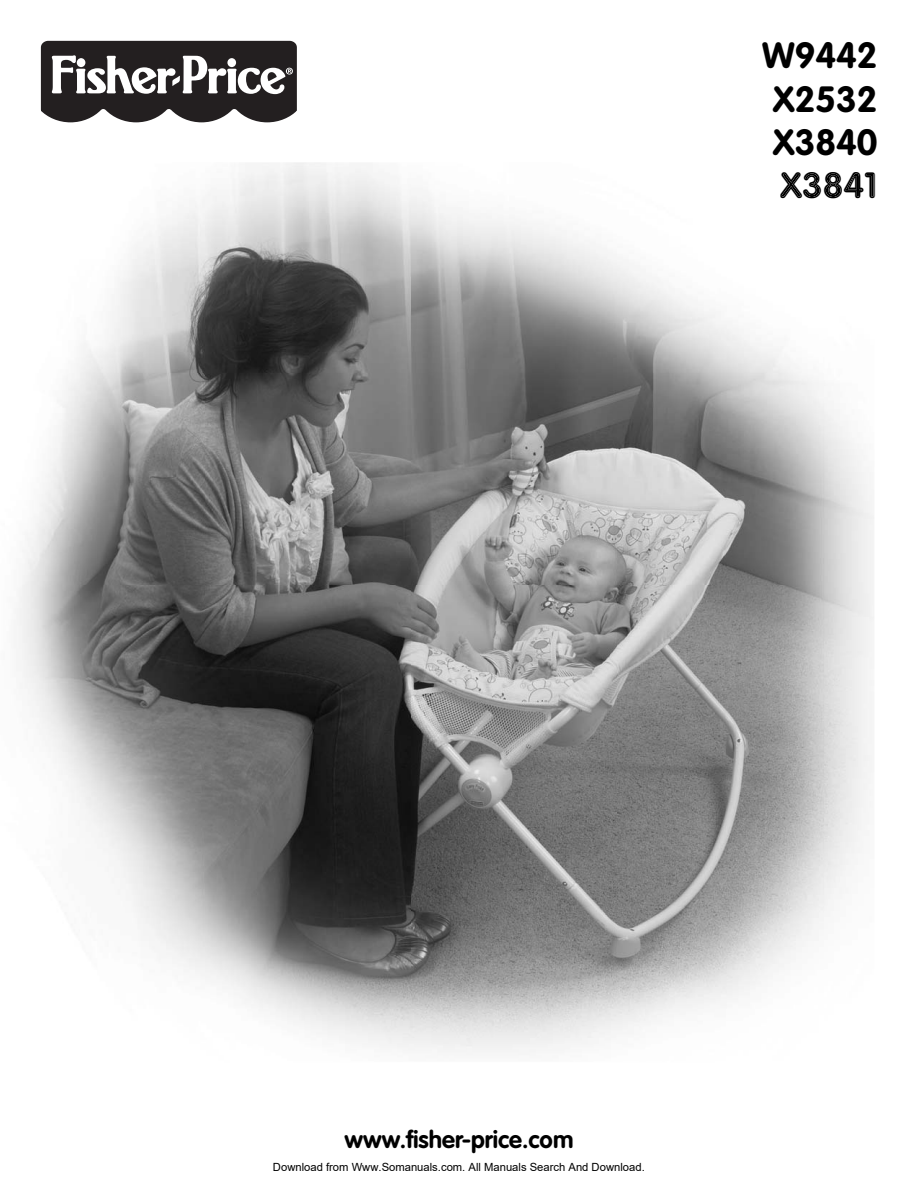
<style>
.page{position:relative;width:918px;height:1188px;background:#fff}
.page>*{position:absolute;margin:0;border:0;box-sizing:border-box;transform-origin:0 0}
.t1{font:700 36px/43.2px "VAG Rounded Std";color:#000;text-align:justify}
.t2{font:700 24px "VAG Rounded Std";color:#000}
.t3{font:11.25px "Arial";color:#000}
.s1{color:#fff}
</style>
<div class="page">
<svg style="left:40px;top:40px;width:257px;height:83px"></svg>
<div style="left:77px;top:58px;width:8px;height:9px;background:#fff;border-radius:50%"></div>
<img style="left:17px;top:163px;width:857px;height:889px">
<img style="left:779px;top:171px;width:95px;height:29px">
<img style="left:780px;top:172px;width:94px;height:27px">
<h1 class="t1" style="left:762px;top:37px;width:117px"><span class="s1">W</span>9442<br><span class="s1">X</span>2532<br><span class="s1">X</span>3840</h1>
<h1 class="t1" style="left:780px;top:167px;width:99px">X3841</h1>
<h2 class="t2" style="left:345px;top:1129px;width:230px">www.fisher-price.com</h2>
<p class="t3" style="left:273px;top:1160px;width:373px">Download from Www.Somanuals.com. All Manuals Search And Download.</p>
</div>
